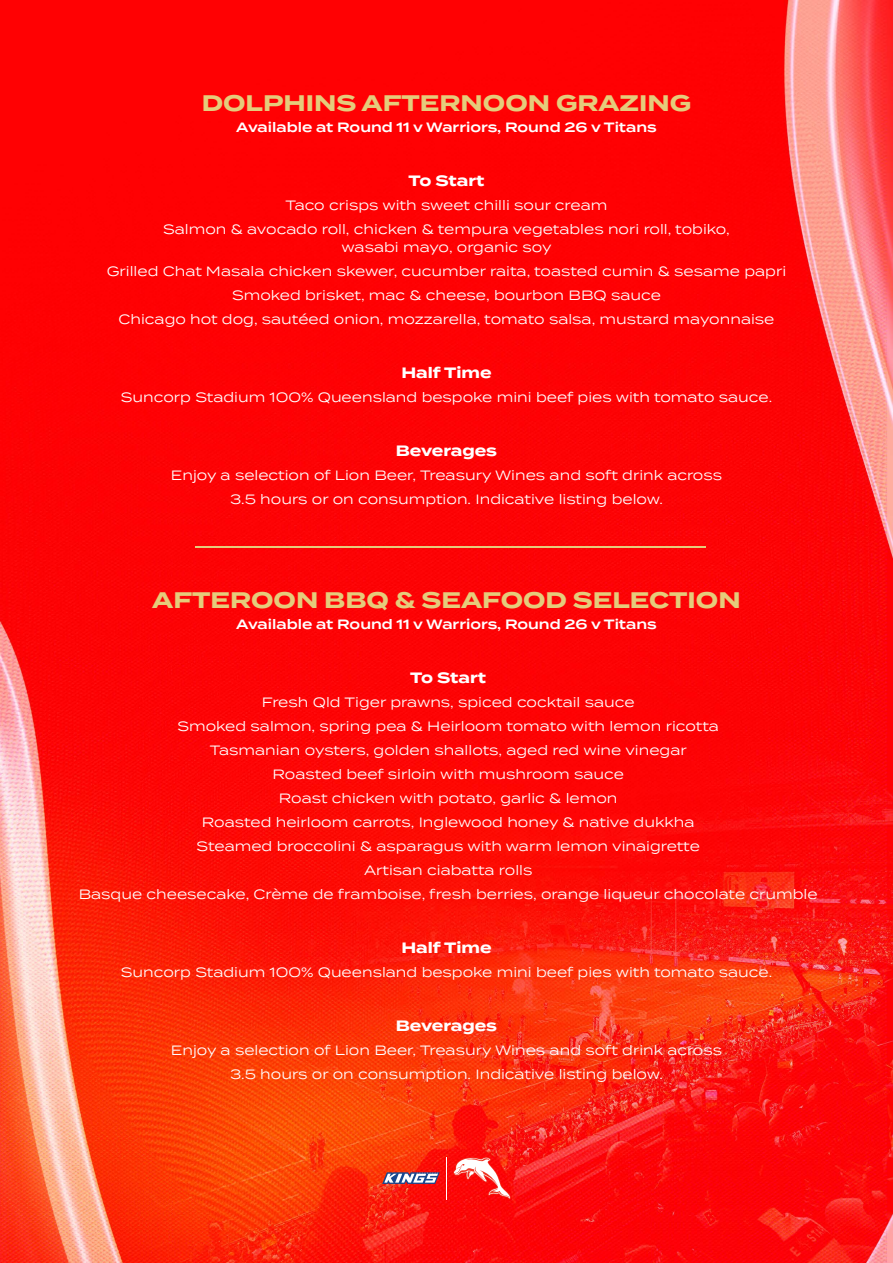
<style>
.page{position:relative;width:893px;height:1263px;background:#fff}
.page>*{position:absolute;margin:0;border:0;box-sizing:border-box;transform-origin:0 0}
.t1{font:700 22.5px "Termina";color:#e5cc7b}
.t2{font:700 15px "Termina";color:#fff}
.t3{font:13.5px/24px "Termina";color:#fff;text-align:center}
.t4{font:600 13.5px "Termina";color:#fff}
</style>
<div class="page">
<img style="left:0;top:0;width:893px;height:1263px">
<svg style="left:453px;top:1157px;width:58px;height:42px"></svg>
<svg style="left:382px;top:1172px;width:58px;height:12px"></svg>
<hr style="left:446px;top:1157px;width:1px;height:42px;background:#fff">
<hr style="left:196px;top:547px;width:510px;height:1px;background:#e5cc7b">
<h1 class="t1" style="left:202px;top:86px;width:491px">DOLPHINS AFTERNOON GRAZING</h1>
<p class="t4" style="left:236px;top:117px;width:422px">Available at Round 11 v Warriors, Round 26 v Titans</p>
<p class="t2" style="left:409px;top:170px;width:77px">To Start</p>
<p class="t3" style="left:163px;top:193px;width:568px">Taco crisps with sweet chilli sour cream<br>Salmon &amp; avocado roll, chicken &amp; tempura vegetables nori roll, tobiko,</p>
<p class="t3" style="left:107px;top:235px;width:681px">wasabi mayo, organic soy<br>Grilled Chat Masala chicken skewer, cucumber raita, toasted cumin &amp; sesame papri Smoked brisket, mac &amp; cheese, bourbon BBQ sauce<br>Chicago hot dog, sautéed onion, mozzarella, tomato salsa, mustard mayonnaise</p>
<p class="t2" style="left:401px;top:362px;width:92px">Half Time</p>
<p class="t3" style="left:121px;top:385px;width:653px">Suncorp Stadium 100% Queensland bespoke mini beef pies with tomato sauce.</p>
<p class="t2" style="left:396px;top:440px;width:103px">Beverages</p>
<p class="t3" style="left:171px;top:463px;width:553px">Enjoy a selection of Lion Beer, Treasury Wines and soft drink across<br>3.5 hours or on consumption. Indicative listing below.</p>
<h1 class="t1" style="left:152px;top:583px;width:590px">AFTEROON BBQ &amp; SEAFOOD SELECTION</h1>
<p class="t4" style="left:236px;top:614px;width:422px">Available at Round 11 v Warriors, Round 26 v Titans</p>
<p class="t2" style="left:410px;top:666px;width:77px">To Start</p>
<p class="t3" style="left:79px;top:689px;width:740px">Fresh Qld Tiger prawns, spiced cocktail sauce<br>Smoked salmon, spring pea &amp; Heirloom tomato with lemon ricotta<br>Tasmanian oysters, golden shallots, aged red wine vinegar<br>Roasted beef sirloin with mushroom sauce<br>Roast chicken with potato, garlic &amp; lemon<br>Roasted heirloom carrots, Inglewood honey &amp; native dukkha<br>Steamed broccolini &amp; asparagus with warm lemon vinaigrette<br>Artisan ciabatta rolls<br>Basque cheesecake, Crème de framboise, fresh berries, orange liqueur chocolate crumble</p>
<p class="t2" style="left:401px;top:936px;width:92px">Half Time</p>
<p class="t3" style="left:121px;top:960px;width:653px">Suncorp Stadium 100% Queensland bespoke mini beef pies with tomato sauce.</p>
<p class="t2" style="left:396px;top:1015px;width:103px">Beverages</p>
<p class="t3" style="left:171px;top:1038px;width:553px">Enjoy a selection of Lion Beer, Treasury Wines and soft drink across<br>3.5 hours or on consumption. Indicative listing below.</p>
</div>
